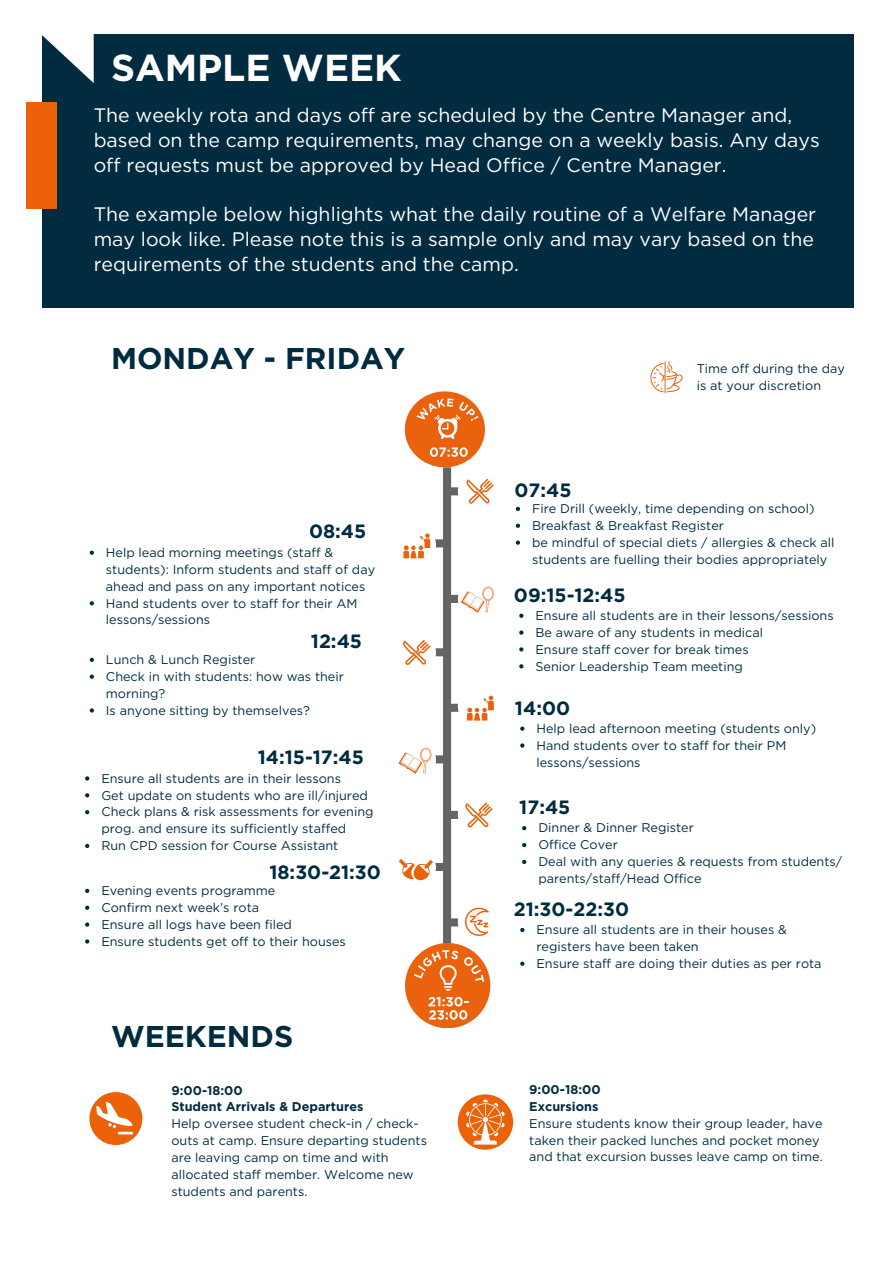
<style>
.page{position:relative;width:894px;height:1264px;background:#fff}
.page>*{position:absolute;margin:0;border:0;box-sizing:border-box;transform-origin:0 0}
.t1{font:700 37.5px "Gotham";color:#fff}
.t2{font:700 30px "Gotham";color:#012c40}
.t3{font:19.5px/24.8px "Gotham";color:#fff}
.t4{font:700 19.2px "Gotham";color:#012c40}
.t5{font:12.6px/16.8px "Gotham";color:#012c40}
.t6{font:700 12.6px "Gotham";color:#012c40}
</style>
<div class="page">
<div style="left:42px;top:34px;width:811px;height:274px;background:#012c40"></div>
<svg style="left:42px;top:34px;width:52px;height:49px"></svg>
<div style="left:27px;top:102px;width:30px;height:107px;background:#eb6209"></div>
<svg style="left:457px;top:1094px;width:56px;height:55px"></svg>
<svg style="left:465px;top:1099px;width:39px;height:45px;background:#f08b49"></svg>
<div style="left:89px;top:1092px;width:53px;height:52px;background:#eb6209;border-radius:50%"></div>
<svg style="left:96px;top:1101px;width:37px;height:33px"></svg>
<svg style="left:515px;top:507px;width:5px;height:4px"></svg>
<svg style="left:515px;top:523px;width:5px;height:5px"></svg>
<svg style="left:515px;top:540px;width:5px;height:4px"></svg>
<svg style="left:90px;top:550px;width:4px;height:5px"></svg>
<svg style="left:90px;top:601px;width:4px;height:4px"></svg>
<svg style="left:519px;top:613px;width:4px;height:5px"></svg>
<svg style="left:519px;top:630px;width:4px;height:4px"></svg>
<svg style="left:519px;top:647px;width:4px;height:4px"></svg>
<svg style="left:519px;top:664px;width:4px;height:4px"></svg>
<svg style="left:90px;top:657px;width:4px;height:5px"></svg>
<svg style="left:90px;top:674px;width:4px;height:4px"></svg>
<svg style="left:90px;top:708px;width:4px;height:4px"></svg>
<svg style="left:650px;top:361px;width:32px;height:32px"></svg>
<svg style="left:85px;top:776px;width:4px;height:4px"></svg>
<svg style="left:85px;top:793px;width:4px;height:4px"></svg>
<svg style="left:85px;top:810px;width:4px;height:4px"></svg>
<svg style="left:85px;top:843px;width:4px;height:5px"></svg>
<svg style="left:520px;top:726px;width:4px;height:4px"></svg>
<svg style="left:520px;top:743px;width:4px;height:4px"></svg>
<div style="left:445px;top:487px;width:32px;height:8px;background:#646464"></div>
<div style="left:445px;top:595px;width:32px;height:8px;background:#646464"></div>
<div style="left:445px;top:703px;width:32px;height:8px;background:#646464"></div>
<div style="left:445px;top:810px;width:32px;height:9px;background:#646464"></div>
<div style="left:445px;top:918px;width:32px;height:8px;background:#646464"></div>
<div style="left:417px;top:539px;width:31px;height:8px;background:#646464"></div>
<div style="left:417px;top:648px;width:31px;height:8px;background:#646464"></div>
<div style="left:417px;top:755px;width:31px;height:8px;background:#646464"></div>
<div style="left:417px;top:862px;width:31px;height:9px;background:#646464"></div>
<div style="left:443px;top:467px;width:8px;height:485px;background:#646464"></div>
<div style="left:395px;top:524px;width:41px;height:41px;background:#fff;border-radius:50%"></div>
<div style="left:395px;top:632px;width:41px;height:41px;background:#fff;border-radius:50%"></div>
<div style="left:395px;top:739px;width:41px;height:41px;background:#fff;border-radius:50%"></div>
<div style="left:395px;top:847px;width:41px;height:41px;background:#fff;border-radius:50%"></div>
<div style="left:457px;top:471px;width:41px;height:40px;background:#fff;border-radius:50%"></div>
<div style="left:457px;top:578px;width:41px;height:41px;background:#fff;border-radius:50%"></div>
<div style="left:457px;top:686px;width:41px;height:41px;background:#fff;border-radius:50%"></div>
<div style="left:457px;top:793px;width:41px;height:41px;background:#fff;border-radius:50%"></div>
<div style="left:457px;top:901px;width:41px;height:41px;background:#fff;border-radius:50%"></div>
<svg style="left:465px;top:907px;width:23px;height:28px"></svg>
<svg style="left:460px;top:586px;width:34px;height:26px"></svg>
<svg style="left:398px;top:747px;width:33px;height:26px"></svg>
<div style="left:404px;top:391px;width:81px;height:76px;background:#eb620e;border-radius:50%"></div>
<svg style="left:430px;top:447px;width:37px;height:10px"></svg>
<svg style="left:416px;top:398px;width:62px;height:41px"></svg>
<svg style="left:398px;top:859px;width:35px;height:22px"></svg>
<svg style="left:403px;top:640px;width:27px;height:25px"></svg>
<svg style="left:465px;top:802px;width:27px;height:25px"></svg>
<div style="left:403px;top:531px;width:20px;height:13px;border:1px solid #fff"></div>
<svg style="left:403px;top:533px;width:27px;height:25px"></svg>
<div style="left:466px;top:693px;width:21px;height:14px;border:1px solid #fff"></div>
<svg style="left:467px;top:695px;width:26px;height:25px"></svg>
<svg style="left:466px;top:478px;width:27px;height:26px"></svg>
<div style="left:405px;top:943px;width:85px;height:85px;background:#eb620e;border-radius:50%"></div>
<svg style="left:414px;top:950px;width:70px;height:69px"></svg>
<svg style="left:85px;top:888px;width:4px;height:5px"></svg>
<svg style="left:85px;top:905px;width:4px;height:4px"></svg>
<svg style="left:85px;top:922px;width:4px;height:4px"></svg>
<svg style="left:85px;top:939px;width:4px;height:4px"></svg>
<svg style="left:520px;top:927px;width:4px;height:5px"></svg>
<svg style="left:520px;top:961px;width:4px;height:4px"></svg>
<svg style="left:522px;top:826px;width:4px;height:4px"></svg>
<svg style="left:522px;top:843px;width:4px;height:4px"></svg>
<svg style="left:522px;top:859px;width:4px;height:5px"></svg>
<h4 class="t1" style="left:111px;top:45px;width:292px">SAMPLE WEEK</h4>
<h1 class="t3" style="left:94px;top:103px;width:727px">The weekly rota and days off are scheduled by the Centre Manager and, based on the camp requirements, may change on a weekly basis. Any days off requests must be approved by Head Office / Centre Manager.</h1>
<h4 class="t3" style="left:94px;top:202px;width:723px;text-align:justify">The example below highlights what the daily routine of a Welfare Manager may look like. Please note this is a sample only and may vary based on the requirements of the students and the camp.</h4>
<h2 class="t2" style="left:111px;top:340px;width:296px">MONDAY - FRIDAY</h2>
<p class="t4" style="left:514px;top:479px;width:58px">07:45</p>
<p class="t5" style="left:696px;top:360px;width:149px">Time off during the day</p>
<p class="t5" style="left:696px;top:377px;width:126px">is at your discretion</p>
<p class="t5" style="left:532px;top:500px;width:284px">Fire Drill (weekly, time depending on school)</p>
<p class="t5" style="left:532px;top:517px;width:193px">Breakfast &amp; Breakfast Register</p>
<p class="t5" style="left:532px;top:534px;width:304px">be mindful of special diets / allergies &amp; check all students are fuelling their bodies appropriately</p>
<p class="t4" style="left:309px;top:520px;width:59px">08:45</p>
<h3 class="t5" style="left:106px;top:544px;width:270px">Help lead morning meetings (staff &amp; students): Inform students and staff of day ahead and pass on any important notices</h3>
<p class="t5" style="left:106px;top:594px;width:253px">Hand students over to staff for their AM lessons/sessions</p>
<p class="t5" style="left:535px;top:607px;width:299px">Ensure all students are in their lessons/sessions</p>
<p class="t5" style="left:535px;top:624px;width:229px">Be aware of any students in medical</p>
<h3 class="t5" style="left:535px;top:640px;width:215px">Ensure staff cover for break times</h3>
<p class="t5" style="left:535px;top:657px;width:209px">Senior Leadership Team meeting</p>
<p class="t4" style="left:514px;top:583px;width:113px">09:15-12:45</p>
<h3 class="t4" style="left:311px;top:630px;width:53px">12:45</h3>
<p class="t5" style="left:106px;top:651px;width:151px">Lunch &amp; Lunch Register</p>
<h3 class="t5" style="left:106px;top:668px;width:239px">Check in with students: how was their morning?</h3>
<p class="t5" style="left:106px;top:701px;width:205px">Is anyone sitting by themselves?</p>
<p class="t4" style="left:515px;top:696px;width:57px">14:00</p>
<p class="t5" style="left:536px;top:720px;width:281px">Help lead afternoon meeting (students only)</p>
<p class="t5" style="left:536px;top:736px;width:251px">Hand students over to staff for their PM</p>
<p class="t4" style="left:258px;top:745px;width:108px">14:15-17:45</p>
<p class="t5" style="left:536px;top:753px;width:106px">lessons/sessions</p>
<p class="t5" style="left:101px;top:769px;width:241px">Ensure all students are in their lessons</p>
<h3 class="t5" style="left:101px;top:786px;width:268px">Get update on students who are ill/injured</h3>
<p class="t5" style="left:101px;top:803px;width:274px">Check plans &amp; risk assessments for evening prog. and ensure its sufficiently staffed</p>
<p class="t5" style="left:101px;top:837px;width:238px">Run CPD session for Course Assistant</p>
<p class="t4" style="left:269px;top:861px;width:113px">18:30-21:30</p>
<p class="t5" style="left:101px;top:882px;width:175px">Evening events programme</p>
<p class="t5" style="left:101px;top:899px;width:159px">Confirm next week’s rota</p>
<h3 class="t5" style="left:101px;top:915px;width:192px">Ensure all logs have been filed</h3>
<p class="t5" style="left:101px;top:932px;width:246px">Ensure students get off to their houses</p>
<p class="t2" style="left:111px;top:1018px;width:184px">WEEKENDS</p>
<p class="t6" style="left:171px;top:1082px;width:73px">9:00-18:00</p>
<h3 class="t6" style="left:171px;top:1099px;width:193px">Student Arrivals &amp; Departures</h3>
<p class="t5" style="left:171px;top:1115px;width:257px">Help oversee student check-in / check&shy;outs at camp. Ensure departing students are leaving camp on time and with allocated staff member. Welcome new students and parents.</p>
<h3 class="t4" style="left:519px;top:796px;width:53px">17:45</h3>
<p class="t5" style="left:538px;top:819px;width:157px">Dinner &amp; Dinner Register</p>
<p class="t5" style="left:538px;top:836px;width:81px">Office Cover</p>
<p class="t5" style="left:538px;top:853px;width:305px">Deal with any queries &amp; requests from students/ parents/staff/Head Office</p>
<p class="t4" style="left:513px;top:897px;width:117px">21:30-22:30</p>
<h2 class="t5" style="left:536px;top:921px;width:252px">Ensure all students are in their houses &amp; registers have been taken</h2>
<p class="t5" style="left:536px;top:955px;width:286px">Ensure staff are doing their duties as per rota</p>
<p class="t6" style="left:529px;top:1081px;width:73px">9:00-18:00</p>
<h3 class="t6" style="left:529px;top:1098px;width:71px">Excursions</h3>
<p class="t5" style="left:529px;top:1114px;width:295px">Ensure students know their group leader, have taken their packed lunches and pocket money and that excursion busses leave camp on time.</p>
</div>
